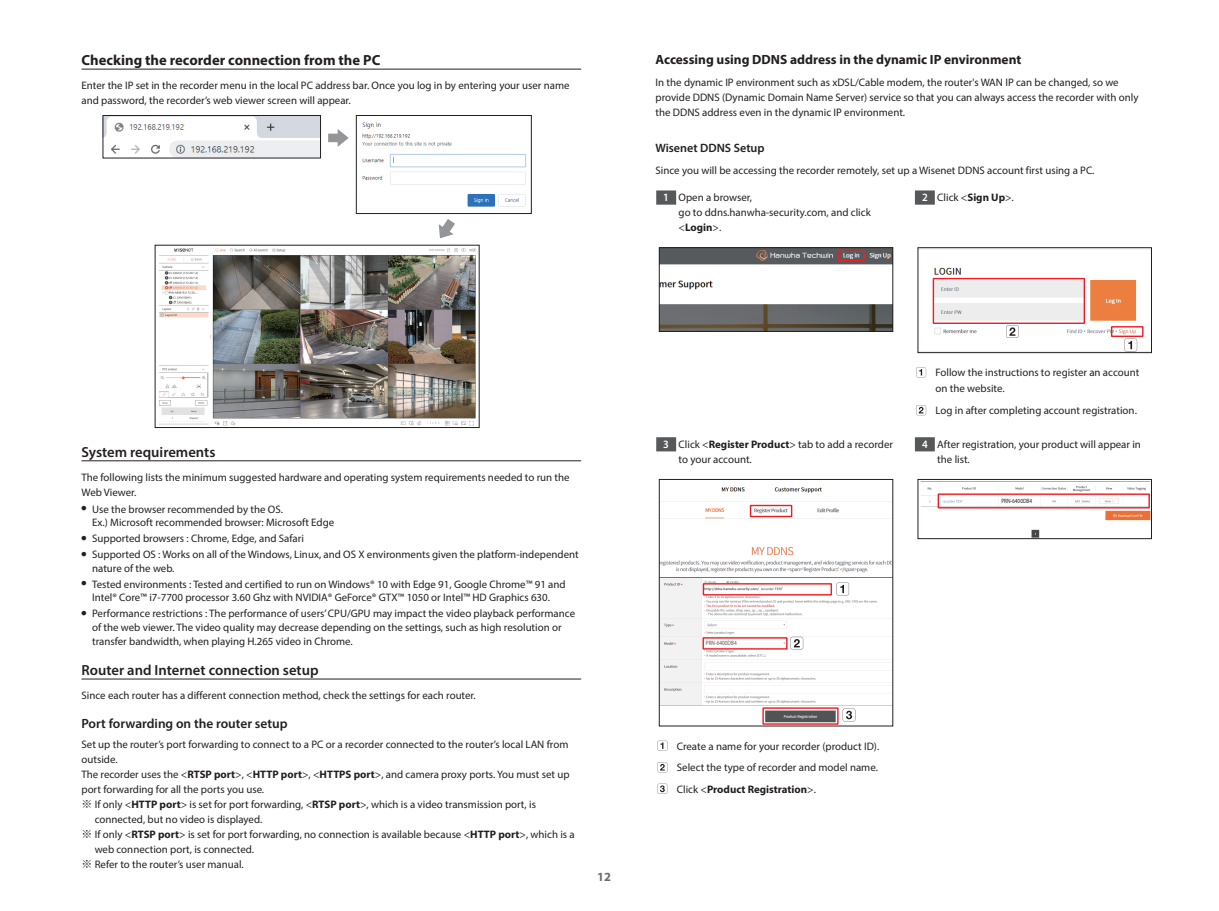
<style>
.page{position:relative;width:1219px;height:911px;background:#fff}
.page>*{position:absolute;margin:0;border:0;box-sizing:border-box;transform-origin:0 0}
.t1{font:600 14.62px "Myriad Pro";color:#231f20}
.t2{font:700 14.62px "Myriad Pro";color:#231f20}
.t3{font:700 13.38px "Myriad Pro";color:#231f20}
.t4{font:600 13.38px "Myriad Pro";color:#231f20}
.t5{font:700 12.5px "Myriad Pro";color:#6c6d70}
.t6{font:600 12.12px "Myriad Pro";color:#231f20}
.t7{font:10.88px/15px "Myriad Pro";color:#231f20}
.t8{font:6.25px "Myriad Pro";color:#57585a;scale:.85 1}
.t9{font:6.25px "Myriad Pro";color:#231f20;scale:.85 1}
.s1{font-weight:600;font-size:11.25px;color:#fff}
.s2{font-weight:700}
.s3{font-family:"Noto Sans CJ Kkr"}
</style>
<div class="page">
<hr style="left:81px;top:69px;width:500px;height:1px;background:#231f20">
<hr style="left:81px;top:460px;width:500px;height:1px;background:#231f20">
<hr style="left:81px;top:679px;width:500px;height:1px;background:#231f20">
<img style="left:159px;top:248px;width:318px;height:178px">
<div style="left:155px;top:245px;width:324px;height:183px;border:1px solid #231f20"></div>
<svg style="left:439px;top:219px;width:16px;height:19px"></svg>
<img style="left:105px;top:117px;width:214px;height:39px">
<div style="left:103px;top:115px;width:218px;height:43px;border:1px solid #231f20"></div>
<svg style="left:328px;top:129px;width:21px;height:18px"></svg>
<img style="left:362px;top:122px;width:164px;height:85px">
<div style="left:356px;top:115px;width:175px;height:99px;border:1px solid #231f20"></div>
<div style="left:656px;top:190px;width:20px;height:15px;background:#57585a"></div>
<div style="left:915px;top:190px;width:20px;height:15px;background:#57585a"></div>
<img style="left:661px;top:249px;width:230px;height:80px">
<div style="left:659px;top:247px;width:234px;height:84px;border:1px solid #231f20"></div>
<div style="left:838px;top:250px;width:27px;height:11px;border:1px solid #ee1d23"></div>
<img style="left:932px;top:267px;width:212px;height:83px">
<div style="left:918px;top:247px;width:234px;height:106px;border:1px solid #231f20"></div>
<div style="left:933px;top:278px;width:152px;height:46px;border:1px solid #ee1d23"></div>
<div style="left:1111px;top:326px;width:32px;height:11px;border:1px solid #ee1d23"></div>
<svg style="left:916px;top:367px;width:10px;height:10px"></svg>
<svg style="left:916px;top:405px;width:10px;height:10px"></svg>
<div style="left:656px;top:437px;width:20px;height:14px;background:#57585a"></div>
<div style="left:915px;top:437px;width:20px;height:14px;background:#57585a"></div>
<img style="left:661px;top:487px;width:230px;height:86px">
<img style="left:661px;top:577px;width:230px;height:145px">
<svg style="left:761px;top:587px;width:22px;height:3px"></svg>
<div style="left:659px;top:479px;width:234px;height:247px;border:1px solid #231f20"></div>
<div style="left:762px;top:707px;width:77px;height:17px;border:1px solid #ee1d23"></div>
<div style="left:703px;top:583px;width:129px;height:12px;border:1px solid #ee1d23"></div>
<div style="left:702px;top:637px;width:86px;height:12px;border:1px solid #ee1d23"></div>
<div style="left:706px;top:640px;width:76px;height:6px;background:#fff"></div>
<div style="left:750px;top:505px;width:42px;height:12px;border:1px solid #ee1d23"></div>
<img style="left:920px;top:481px;width:230px;height:56px">
<svg style="left:1048px;top:498px;width:12px;height:5px"></svg>
<svg style="left:942px;top:498px;width:17px;height:6px"></svg>
<svg style="left:943px;top:500px;width:20px;height:2px"></svg>
<div style="left:918px;top:479px;width:234px;height:60px;border:1px solid #231f20"></div>
<div style="left:938px;top:493px;width:212px;height:15px;border:1px solid #ee1d23"></div>
<div style="left:1001px;top:498px;width:34px;height:5px;background:#fff"></div>
<svg style="left:657px;top:740px;width:10px;height:10px"></svg>
<svg style="left:657px;top:762px;width:10px;height:10px"></svg>
<svg style="left:657px;top:783px;width:10px;height:11px"></svg>
<svg style="left:1006px;top:325px;width:13px;height:13px"></svg>
<svg style="left:1124px;top:339px;width:13px;height:12px"></svg>
<svg style="left:836px;top:582px;width:13px;height:13px"></svg>
<svg style="left:790px;top:637px;width:13px;height:12px"></svg>
<svg style="left:843px;top:708px;width:12px;height:13px"></svg>
<h1 class="t2" style="left:81px;top:51px;width:300px">Checking the recorder connection from the PC</h1>
<p class="t7" style="left:81px;top:78px;width:490px">Enter the IP set in the recorder menu in the local PC address bar. Once you log in by entering your user name and password, the recorder’s web viewer screen will appear.</p>
<p class="t3" style="left:656px;top:51px;width:367px">Accessing using DDNS address in the dynamic IP environment</p>
<p class="t7" style="left:656px;top:75px;width:485px">In the dynamic IP environment such as xDSL/Cable modem, the router's WAN IP can be changed, so we provide DDNS (Dynamic Domain Name Server) service so that you can always access the recorder with only the DDNS address even in the dynamic IP environment.</p>
<p class="t6" style="left:656px;top:140px;width:111px">Wisenet DDNS Setup</p>
<p class="t7" style="left:656px;top:163px;width:440px">Since you will be accessing the recorder remotely, set up a Wisenet DDNS account first using a PC.</p>
<p class="t7" style="left:679px;top:190px;width:194px;text-indent:-15px"><span class="s1">1</span> Open a browser,<br>go to ddns.hanwha-security.com, and click &lt;<span class="s2">Login</span>&gt;.</p>
<p class="t7" style="left:922px;top:190px;width:93px"><span class="s1">2</span> Click &lt;<span class="s2">Sign Up</span>&gt;.</p>
<h1 class="t1" style="left:81px;top:443px;width:135px">System requirements</h1>
<p class="t7" style="left:81px;top:469px;width:490px">The following lists the minimum suggested hardware and operating system requirements needed to run the<br>Web Viewer.</p>
<p class="t7" style="left:92px;top:502px;width:244px;line-height:13.8px;text-indent:-11px"><sup>●</sup> Use the browser recommended by the OS.<br>Ex.) Microsoft recommended browser: Microsoft Edge</p>
<p class="t7" style="left:81px;top:531px;width:224px"><sup>●</sup> Supported browsers : Chrome, Edge, and Safari</p>
<p class="t7" style="left:92px;top:547px;width:488px;line-height:13.8px;text-indent:-11px"><sup>●</sup> Supported OS : Works on all of the Windows, Linux, and OS X environments given the platform-independent nature of the web.</p>
<p class="t7" style="left:81px;top:577px;width:486px;line-height:13.8px;text-align:center"><sup>●</sup> Tested environments : Tested and certified to run on Windows® 10 with Edge 91, Google Chrome™ 91 and<br>Intel® Core™ i7-7700 processor 3.60 Ghz with NVIDIA® GeForce® GTX™ 1050 or Intel™ HD Graphics 630.</p>
<p class="t7" style="left:92px;top:606px;width:484px;line-height:13.8px;text-indent:-11px"><sup>●</sup> Performance restrictions : The performance of users’ CPU/GPU may impact the video playback performance of the web viewer. The video quality may decrease depending on the settings, such as high resolution or transfer bandwidth, when playing H.265 video in Chrome.</p>
<h1 class="t1" style="left:81px;top:661px;width:239px">Router and Internet connection setup</h1>
<p class="t7" style="left:81px;top:688px;width:396px">Since each router has a different connection method, check the settings for each router.</p>
<p class="t4" style="left:81px;top:715px;width:208px">Port forwarding on the router setup</p>
<p class="t7" style="left:81px;top:737px;width:488px">Set up the router’s port forwarding to connect to a PC or a recorder connected to the router’s local LAN from</p>
<p class="t7" style="left:81px;top:752px;width:38px">outside.</p>
<p class="t7" style="left:81px;top:767px;width:490px">The recorder uses the &lt;<span class="s2">RTSP port</span>&gt;, &lt;<span class="s2">HTTP port</span>&gt;, &lt;<span class="s2">HTTPS port</span>&gt;, and camera proxy ports. You must set up</p>
<p class="t7" style="left:81px;top:782px;width:184px">port forwarding for all the ports you use.</p>
<p class="t7" style="left:81px;top:797px;width:456px"><span class="s3">※</span> If only &lt;<span class="s2">HTTP port</span>&gt; is set for port forwarding, &lt;<span class="s2">RTSP port</span>&gt;, which is a video transmission port, is</p>
<p class="t7" style="left:95px;top:812px;width:169px">connected, but no video is displayed.</p>
<p class="t7" style="left:81px;top:827px;width:495px"><span class="s3">※</span> If only &lt;<span class="s2">RTSP port</span>&gt; is set for port forwarding, no connection is available because &lt;<span class="s2">HTTP port</span>&gt;, which is a</p>
<p class="t7" style="left:95px;top:842px;width:161px">web connection port, is connected.</p>
<p class="t7" style="left:81px;top:857px;width:164px"><span class="s3">※</span> Refer to the router’s user manual.</p>
<p class="t5" style="left:597px;top:869px;width:15px">12</p>
<p class="t7" style="left:935px;top:364px;width:205px;line-height:16.2px">Follow the instructions to register an account on the website.</p>
<p class="t7" style="left:935px;top:403px;width:203px">Log in after completing account registration.</p>
<p class="t7" style="left:679px;top:436px;width:216px;text-indent:-15px"><span class="s1">3</span> Click &lt;<span class="s2">Register Product</span>&gt; tab to add a recorder to your account.</p>
<p class="t7" style="left:937px;top:436px;width:205px;text-indent:-15px"><span class="s1">4</span> After registration, your product will appear in the list.</p>
<p class="t8" style="left:706px;top:639px;width:38px">PRN-6400DB4</p>
<p class="t7" style="left:677px;top:735px;width:204px;line-height:21.6px">Create a name for your recorder (product ID).<br>Select the type of recorder and model name.<br>Click &lt;<span class="s2">Product Registration</span>&gt;.</p>
<p class="t9" style="left:1001px;top:497px;width:38px">PRN-6400DB4</p>
</div>
